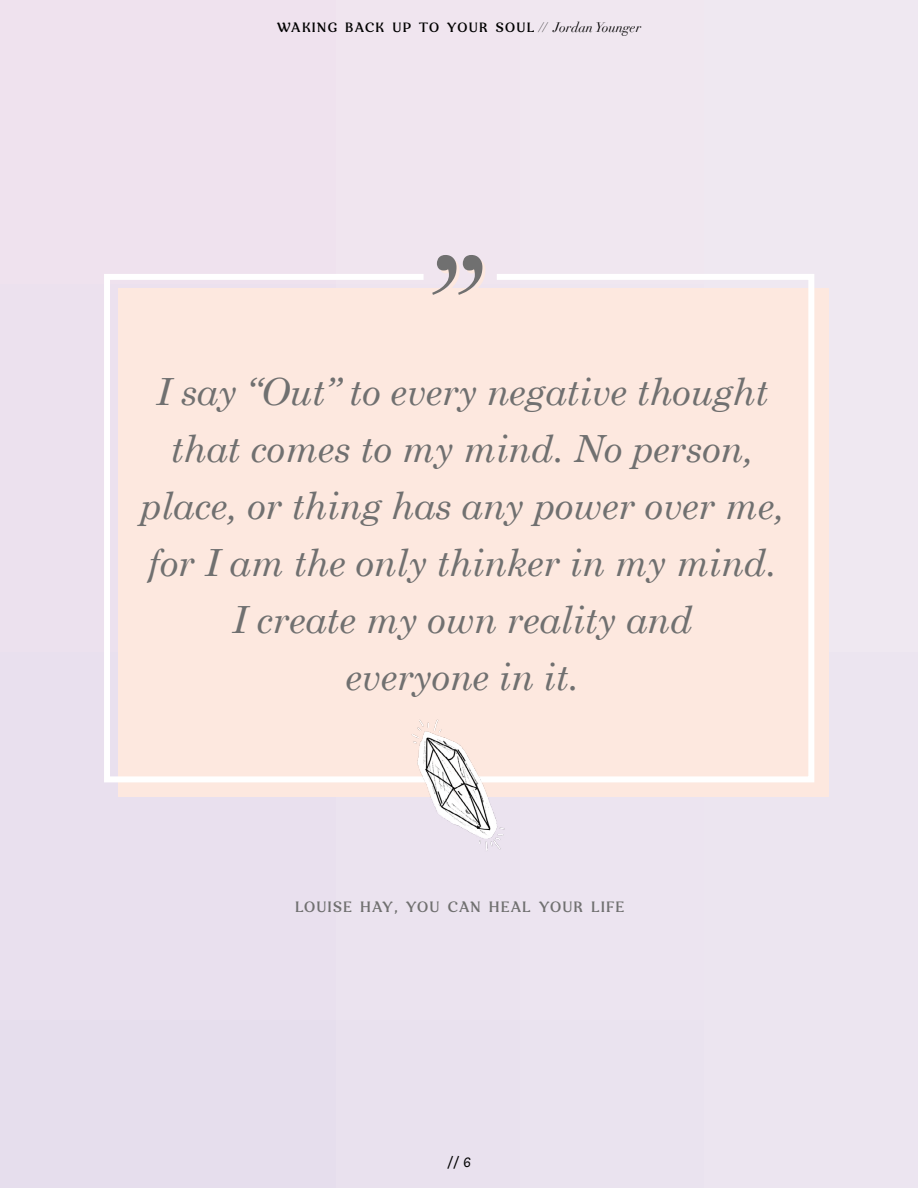
<style>
.page{position:relative;width:918px;height:1188px;background:#ece3ef}
.page>*{position:absolute;margin:0;border:0;box-sizing:border-box;transform-origin:0 0}
.t1{font:italic 165px "Didot";color:#707070}
.t2{font:italic 37.5px/57px "Century Schoolbook";letter-spacing:-.01em;color:#707070;text-align:center}
.t3{font:15px "Clarence";letter-spacing:.075em;color:#707070}
.t4{font:15px "Clarence";color:#000}
.t5{font:13.5px "Clarence";letter-spacing:.1em;color:#000}
.s1{font-family:"Didot";font-style:italic}
.s2{font-family:"Karla";font-style:italic}
</style>
<div class="page">
<div style="left:119px;top:288px;width:710px;height:508px;background:#fde8df"></div>
<svg style="left:104px;top:274px;width:711px;height:511px"></svg>
<div style="left:104px;top:274px;width:320px;height:6px;background:#fff"></div>
<img style="left:403px;top:711px;width:108px;height:140px">
<p class="t5" style="left:277px;top:19px;width:365px">WAKING BACK UP TO YOUR SOUL <span class="s1">// Jordan Younger</span></p>
<h1 class="t1" style="left:403px;top:222px;width:75px">”</h1>
<p class="t2" style="left:140px;top:363px;width:646px">I say “Out” to every negative thought that comes to my mind. No person, place, or thing has any power over me, for I am the only thinker in my mind.<br>I create my own reality and<br>everyone in it.</p>
<p class="t3" style="left:295px;top:898px;width:331px">LOUISE HAY, YOU CAN HEAL YOUR LIFE</p>
<p class="t4" style="left:448px;top:1153px;width:24px">// <span class="s2">6</span></p>
</div>
